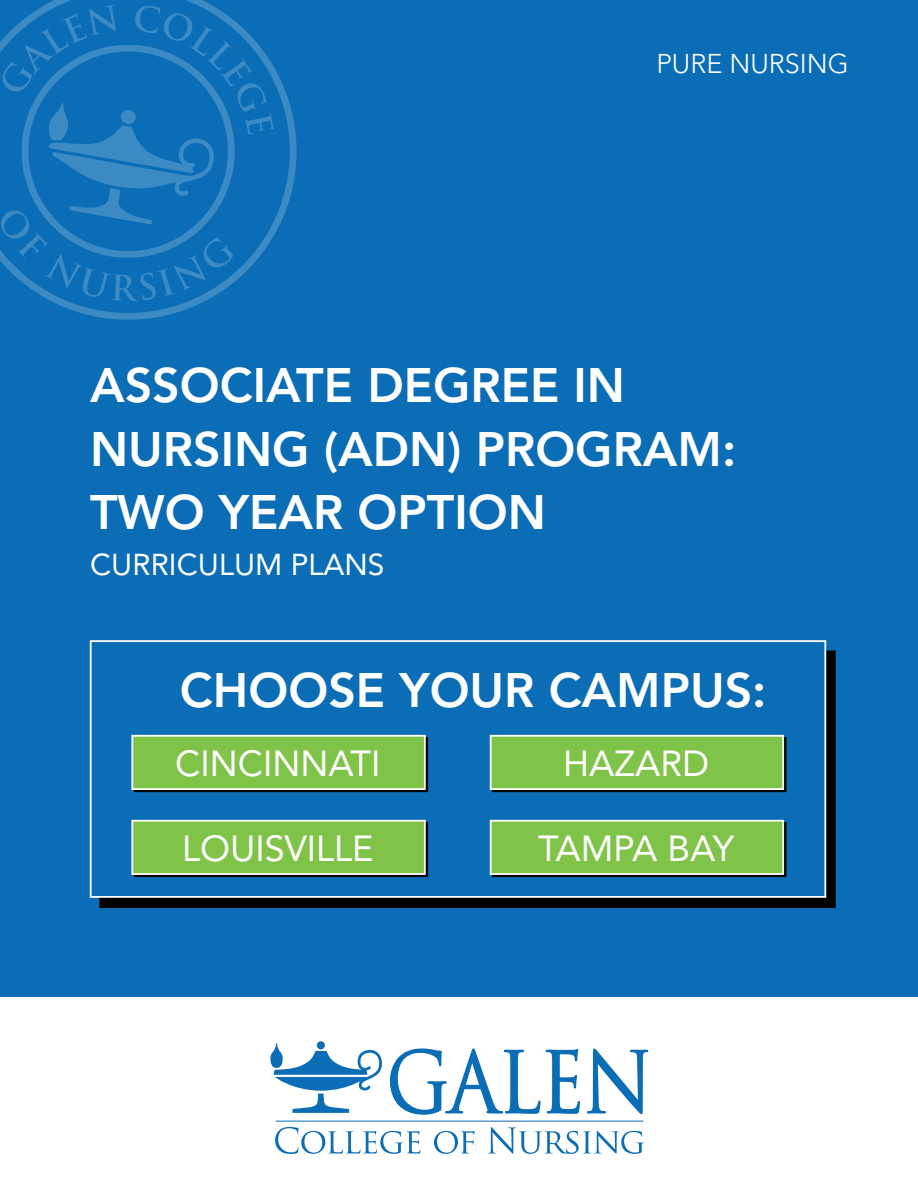
<style>
.page{position:relative;width:918px;height:1188px;background:#fff}
.page>*{position:absolute;margin:0;border:0;box-sizing:border-box;transform-origin:0 0}
.t1{font:800 48px/63.6px "Avenir";color:#fff}
.t2{font:36px "Avenir";color:#fff}
.t3{font:36px "Avenir";letter-spacing:-.035em;color:#fff}
.t4{font:30px "Avenir";color:#fff}
.t5{font:300 27px "Avenir";color:#fff}
</style>
<div class="page">
<div style="left:0;top:0;width:918px;height:996px;background:#0b6db6"></div>
<div style="left:99px;top:650px;width:737px;height:258px;background:#020203"></div>
<svg style="left:89px;top:640px;width:738px;height:259px"></svg>
<svg style="left:275px;top:1127px;width:145px;height:27px"></svg>
<svg style="left:434px;top:1131px;width:41px;height:23px"></svg>
<svg style="left:488px;top:1127px;width:156px;height:27px"></svg>
<svg style="left:270px;top:1043px;width:112px;height:70px"></svg>
<svg style="left:389px;top:1048px;width:260px;height:67px"></svg>
<hr style="left:276px;top:1121px;width:367px;height:1px;background:#0b6db6">
<svg style="left:45px;top:0;width:252px;height:320px"></svg>
<svg style="left:0;top:5px;width:274px;height:296px"></svg>
<svg style="left:131px;top:819px;width:298px;height:59px;background:#7fbb56"></svg>
<svg style="left:489px;top:819px;width:298px;height:59px;background:#7fbc56"></svg>
<svg style="left:489px;top:734px;width:298px;height:59px;background:#7fbc56"></svg>
<svg style="left:131px;top:734px;width:298px;height:59px;background:#7fbb56"></svg>
<p class="t5" style="left:656px;top:46px;width:194px">PURE NURSING</p>
<p class="t1" style="left:90px;top:354px;width:648px">ASSOCIATE DEGREE IN<br>NURSING (ADN) PROGRAM:<br>TWO YEAR OPTION</p>
<p class="t4" style="left:90px;top:545px;width:296px">CURRICULUM PLANS</p>
<p class="t1" style="left:180px;top:659px;width:588px">CHOOSE YOUR CAMPUS:</p>
<p class="t2" style="left:175px;top:740px;width:207px">CINCINNATI</p>
<p class="t2" style="left:563px;top:740px;width:148px">HAZARD</p>
<p class="t2" style="left:182px;top:825px;width:193px">LOUISVILLE</p>
<p class="t3" style="left:538px;top:825px;width:198px">TAMPA BAY</p>
</div>
